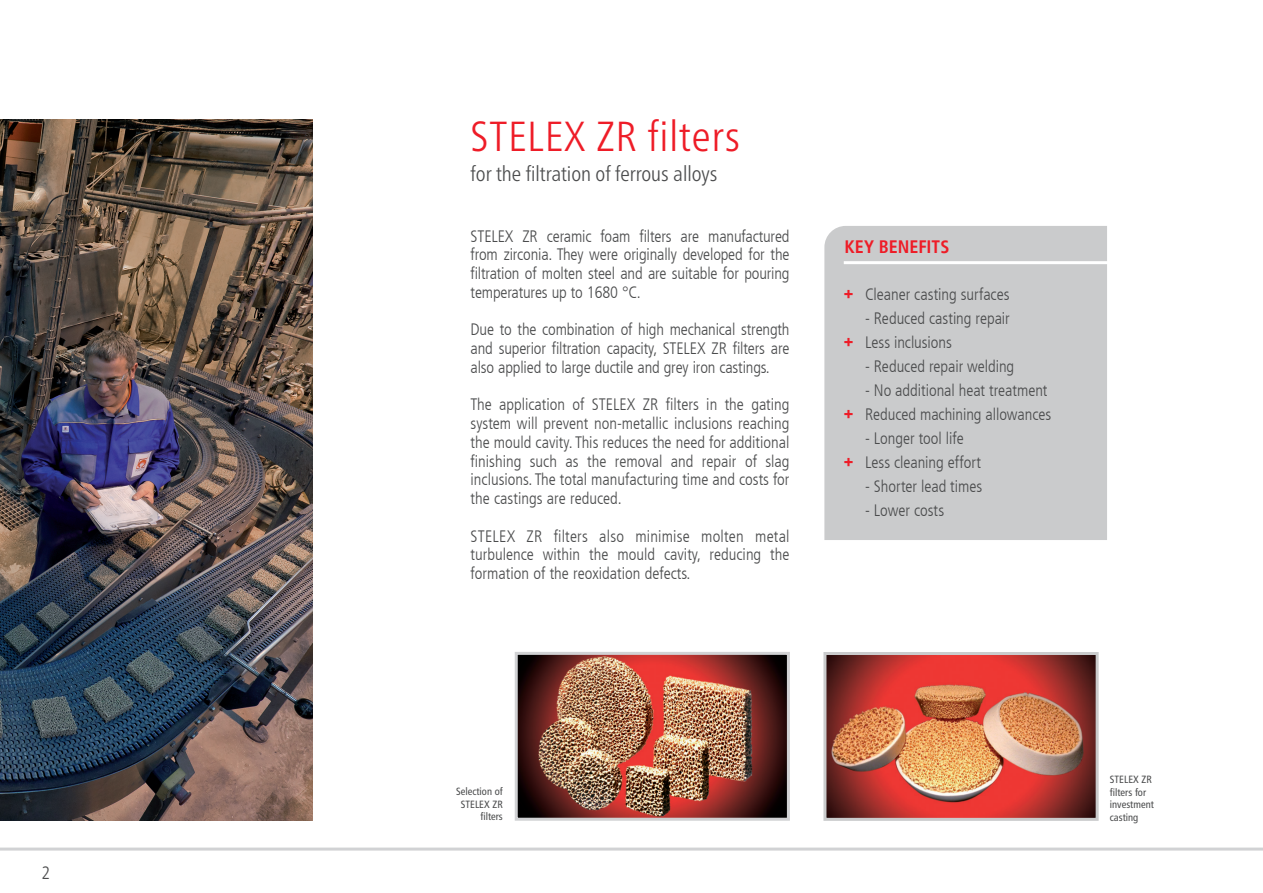
<style>
.page{position:relative;width:1263px;height:893px;background:#fff}
.page>*{position:absolute;margin:0;border:0;box-sizing:border-box;transform-origin:0 0}
.t1{font:300 condensed 42px "Frutiger Neue LTW1 G";letter-spacing:.025em;color:#ee1c27}
.t2{font:300 condensed 21px "Frutiger Neue LTW1 G";color:#4b4c4d}
.t3{font:700 condensed 18px "Frutiger LT";color:#ee1c27}
.t4{font:300 condensed 18px "Frutiger LT";color:#4b4c4d}
.t5{font:300 condensed 16.5px/18.8px "Frutiger LT";color:#4b4c4d;text-align:justify}
.t6{font:condensed 10.5px/12.6px "Frutiger LT";color:#4b4c4d}
.s1{font-family:"Arial";font-weight:700;font-stretch:normal;color:#ee1c27}
</style>
<div class="page">
<hr style="left:0;top:848px;width:1263px;height:3px;background:#d1d2d4">
<img style="left:0;top:119px;width:313px;height:702px">
<img style="left:827px;top:656px;width:268px;height:161px">
<div style="left:823px;top:652px;width:276px;height:169px;border:3px solid #cacbcc"></div>
<img style="left:519px;top:656px;width:267px;height:161px">
<div style="left:515px;top:652px;width:275px;height:169px;border:3px solid #d1d2d4"></div>
<div style="left:824px;top:226px;width:283px;height:314px;background:#cacbcc"></div>
<hr style="left:844px;top:261px;width:270px;height:3px;background:#fff">
<p class="t4" style="left:41px;top:863px;width:10px">2</p>
<h1 class="t1" style="left:471px;top:112px;width:271px">STELEX ZR filters</h1>
<p class="t2" style="left:471px;top:161px;width:248px">for the filtration of ferrous alloys</p>
<p class="t5" style="left:471px;top:227px;width:320px">STELEX ZR ceramic foam filters are manufactured from zirconia. They were originally developed for the filtration of molten steel and are suitable for pouring temperatures up to 1680 °C.</p>
<p class="t5" style="left:471px;top:320px;width:320px">Due to the combination of high mechanical strength and superior filtration capacity, STELEX ZR filters are also applied to large ductile and grey iron castings.</p>
<p class="t5" style="left:471px;top:395px;width:320px">The application of STELEX ZR filters in the gating system will prevent non-metallic inclusions reaching the mould cavity. This reduces the need for additional finishing such as the removal and repair of slag inclusions. The total manufacturing time and costs for the castings are reduced.</p>
<p class="t5" style="left:471px;top:527px;width:320px">STELEX ZR filters also minimise molten metal turbulence within the mould cavity, reducing the formation of the reoxidation defects.</p>
<p class="t3" style="left:844px;top:236px;width:106px">KEY BENEFITS</p>
<p class="t5" style="left:844px;top:285px;width:167px"><span class="s1">+</span> Cleaner casting surfaces</p>
<p class="t5" style="left:844px;top:306px;width:167px;line-height:24px;text-indent:21px">- Reduced casting repair <span class="s1">+</span> Less inclusions</p>
<p class="t5" style="left:865px;top:357px;width:151px">- Reduced repair welding</p>
<p class="t5" style="left:844px;top:378px;width:209px;line-height:24px;text-align:right">- No additional heat treatment<br><span class="s1">+</span> Reduced machining allowances</p>
<p class="t5" style="left:844px;top:426px;width:139px;line-height:24px;text-align:center">- Longer tool life<br><span class="s1">+</span> Less cleaning effort</p>
<p class="t5" style="left:865px;top:477px;width:119px">- Shorter lead times</p>
<p class="t5" style="left:865px;top:501px;width:81px">- Lower costs</p>
<p class="t6" style="left:456px;top:785px;width:48px;text-align:right">Selection of<br>STELEX ZR filters</p>
<p class="t6" style="left:1110px;top:773px;width:45px">STELEX ZR filters for investment casting</p>
</div>
